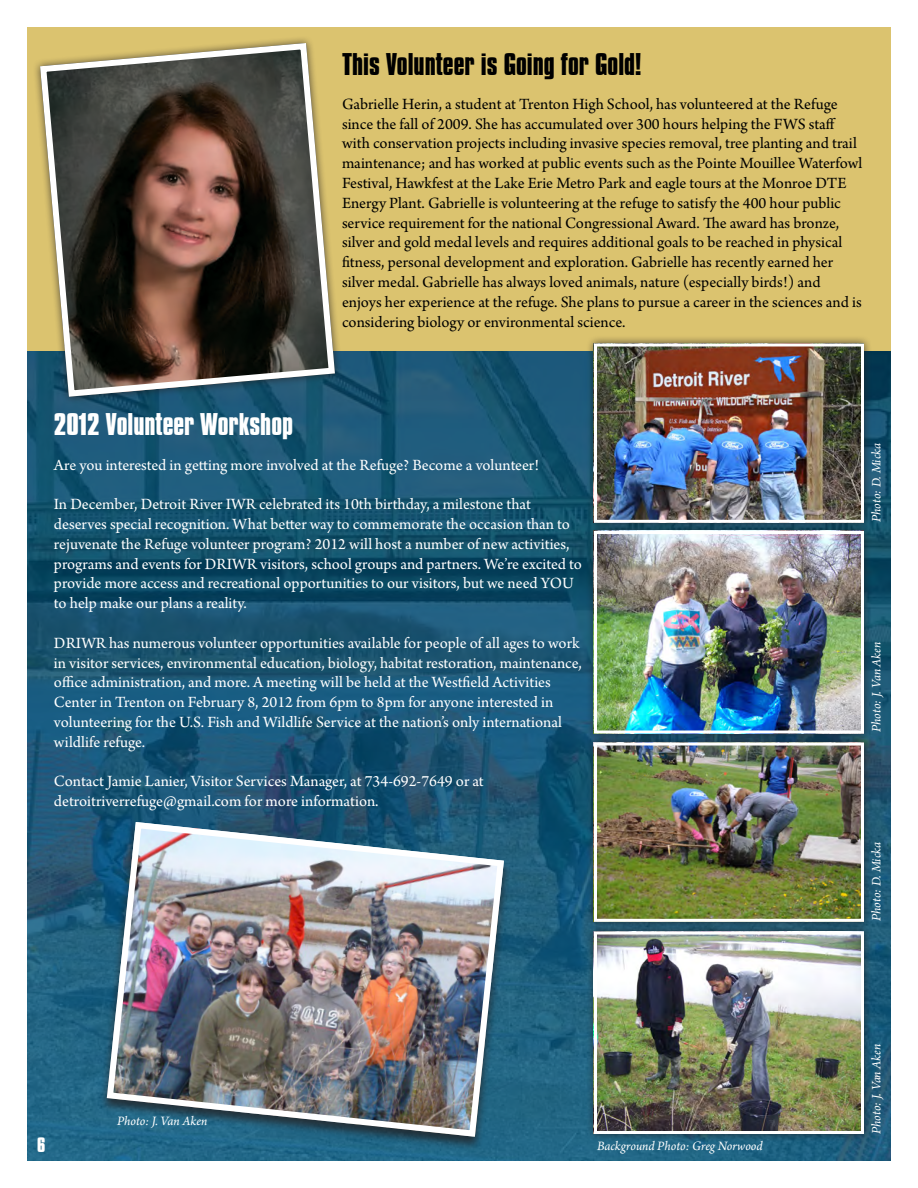
<style>
.page{position:relative;width:918px;height:1188px;background:#fff}
.page>*{position:absolute;margin:0;border:0;box-sizing:border-box;transform-origin:0 0}
.t1{font:700 27px "Compacta BT";color:#000}
.t2{font:700 27px "Compacta BT";color:#fff}
.t3{font:700 18px "Compacta BT";color:#fff}
.t4{font:16.5px/19.8px "Arno Pro";color:#fff}
.t5{font:16.5px/19.8px "Arno Pro";color:#000}
.t6{font:italic 13.5px "Arno Pro";letter-spacing:-.005em;color:#fff}
</style>
<div class="page">
<img style="left:27px;top:351px;width:864px;height:810px">
<div style="left:27px;top:27px;width:864px;height:324px;background:#dbc36f"></div>
<div style="left:586px;top:923px;width:292px;height:225px;background:#231f20;opacity:.75"></div>
<img style="left:598px;top:936px;width:262px;height:194px">
<div style="left:594px;top:932px;width:270px;height:202px;border:3px solid #fff"></div>
<div style="left:32px;top:35px;width:317px;height:376px;background:#231f20;opacity:.75"></div>
<svg style="left:37px;top:40px;width:301px;height:360px;background:#615748"></svg>
<div style="left:586px;top:523px;width:292px;height:225px;background:#231f20;opacity:.75"></div>
<img style="left:598px;top:537px;width:262px;height:193px">
<div style="left:594px;top:531px;width:270px;height:203px;border:3px solid #fff"></div>
<div style="left:586px;top:734px;width:292px;height:202px;background:#231f20;opacity:.75"></div>
<img style="left:598px;top:746px;width:262px;height:172px">
<div style="left:594px;top:742px;width:270px;height:180px;border:3px solid #fff"></div>
<div style="left:586px;top:335px;width:292px;height:202px;background:#231f20;opacity:.75"></div>
<img style="left:598px;top:348px;width:262px;height:171px">
<div style="left:594px;top:344px;width:270px;height:179px;border:3px solid #fff"></div>
<div style="left:99px;top:820px;width:419px;height:338px;background:#231f20;opacity:.75"></div>
<img style="left:103px;top:819px;width:404px;height:321px">
<p class="t1" style="left:342px;top:47px;width:301px">This Volunteer is Going for Gold!</p>
<p class="t5" style="left:342px;top:95px;width:522px">Gabrielle Herin, a student at Trenton High School, has volunteered at the Refuge since the fall of 2009. She has accumulated over 300 hours helping the FWS staff with conservation projects including invasive species removal, tree planting and trail maintenance; and has worked at public events such as the Pointe Mouillee Waterfowl Festival, Hawkfest at the Lake Erie Metro Park and eagle tours at the Monroe DTE Energy Plant. Gabrielle is volunteering at the refuge to satisfy the 400 hour public service requirement for the national Congressional Award. The award has bronze, silver and gold medal levels and requires additional goals to be reached in physical fitness, personal development and exploration. Gabrielle has recently earned her silver medal. Gabrielle has always loved animals, nature (especially birds!) and enjoys her experience at the refuge. She plans to pursue a career in the sciences and is considering biology or environmental science.</p>
<p class="t2" style="left:54px;top:408px;width:241px">2012 Volunteer Workshop</p>
<p class="t4" style="left:54px;top:456px;width:487px">Are you interested in getting more involved at the Refuge? Become a volunteer!</p>
<p class="t4" style="left:54px;top:495px;width:529px">In December, Detroit River IWR celebrated its 10th birthday, a milestone that deserves special recognition. What better way to commemorate the occasion than to rejuvenate the Refuge volunteer program? 2012 will host a number of new activities, programs and events for DRIWR visitors, school groups and partners. We’re excited to provide more access and recreational opportunities to our visitors, but we need YOU to help make our plans a reality.</p>
<p class="t4" style="left:54px;top:634px;width:529px">DRIWR has numerous volunteer opportunities available for people of all ages to work in visitor services, environmental education, biology, habitat restoration, maintenance, office administration, and more. A meeting will be held at the Westfield Activities Center in Trenton on February 8, 2012 from 6pm to 8pm for anyone interested in volunteering for the U.S. Fish and Wildlife Service at the nation’s only international wildlife refuge.</p>
<p class="t4" style="left:54px;top:772px;width:431px">Contact Jamie Lanier, Visitor Services Manager, at 734-692-7649 or at detroitriverrefuge@gmail.com for more information.</p>
<p class="t6" style="left:869px;top:522px;width:80px;rotate:-90deg">Photo: D. Micka</p>
<p class="t6" style="left:869px;top:732px;width:92px;rotate:-90deg">Photo: J. Van Aken</p>
<p class="t6" style="left:869px;top:921px;width:80px;rotate:-90deg">Photo: D. Micka</p>
<p class="t3" style="left:37px;top:1134px;width:10px">6</p>
<p class="t6" style="left:117px;top:1113px;width:92px">Photo: J. Van Aken</p>
<p class="t6" style="left:597px;top:1138px;width:167px">Background Photo: Greg Norwood</p>
<p class="t6" style="left:869px;top:1134px;width:92px;rotate:-90deg">Photo: J. Van Aken</p>
</div>
